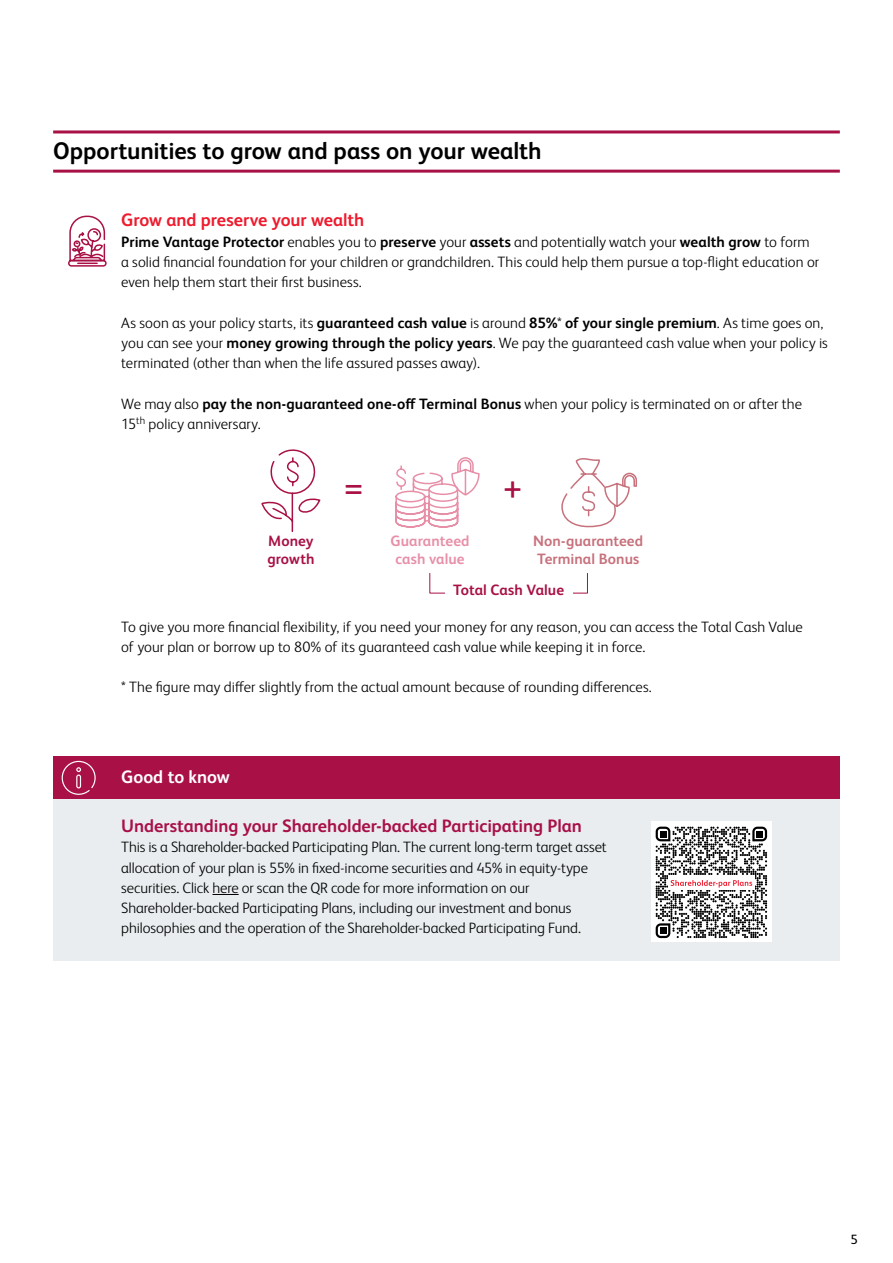
<style>
.page{position:relative;width:893px;height:1263px;background:#fff}
.page>*{position:absolute;margin:0;border:0;box-sizing:border-box;transform-origin:0 0}
.t1{font:36px "FS Albert Pro";color:#a81046}
.t2{font:700 24px "FS Albert Pro";letter-spacing:-.005em;color:#000}
.t3{font:700 18px "FS Albert Pro";letter-spacing:-.005em;color:#a81046}
.t4{font:700 18px "FS Albert Pro";letter-spacing:-.005em;color:#ed1b2d}
.t5{font:700 18px "FS Albert Pro";letter-spacing:-.005em;color:#fff}
.t6{font:300 15px/20.2px "FS Albert Pro";color:#000}
.t7{font:700 15px/18px "FS Albert Pro";letter-spacing:.005em;color:#c7717c}
.t8{font:700 15px/18px "FS Albert Pro";letter-spacing:.005em;color:#a81046}
.t9{font:700 15px/18px "FS Albert Pro";letter-spacing:.005em;color:#e88fa8;text-align:center}
.t10{font:13.5px "FS Albert Pro";color:#000}
.s1{font-weight:700}
</style>
<div class="page">
<hr style="left:53px;top:130px;width:787px;height:3px;background:#a81046">
<hr style="left:53px;top:170px;width:787px;height:3px;background:#a81046">
<svg style="left:261px;top:449px;width:60px;height:83px"></svg>
<div style="left:53px;top:756px;width:787px;height:205px;background:#e9edef"></div>
<div style="left:53px;top:756px;width:787px;height:43px;background:#a81046"></div>
<svg style="left:212px;top:894px;width:27px;height:1px"></svg>
<svg style="left:61px;top:760px;width:35px;height:35px"></svg>
<div style="left:651px;top:822px;width:120px;height:120px;background:#fff"></div>
<svg style="left:656px;top:827px;width:111px;height:111px"></svg>
<svg style="left:68px;top:215px;width:39px;height:52px"></svg>
<svg style="left:395px;top:457px;width:85px;height:71px"></svg>
<svg style="left:561px;top:458px;width:76px;height:70px"></svg>
<p class="t2" style="left:53px;top:134px;width:490px">Opportunities to grow and pass on your wealth</p>
<p class="t4" style="left:121px;top:208px;width:245px">Grow and preserve your wealth</p>
<p class="t6" style="left:121px;top:231px;width:700px"><span class="s1">Prime Vantage Protector</span> enables you to <span class="s1">preserve</span> your <span class="s1">assets</span> and potentially watch your <span class="s1">wealth grow</span> to form a solid financial foundation for your children or grandchildren. This could help them pursue a top-flight education or even help them start their first business.</p>
<p class="t6" style="left:121px;top:312px;width:708px">As soon as your policy starts, its <span class="s1">guaranteed cash value</span> is around <span class="s1">85%</span>* <span class="s1">of your single premium</span>. As time goes on, you can see your <span class="s1">money growing through the policy years</span>. We pay the guaranteed cash value when your policy is terminated (other than when the life assured passes away).</p>
<p class="t6" style="left:121px;top:393px;width:682px">We may also <span class="s1">pay the non-guaranteed one-off Terminal Bonus</span> when your policy is terminated on or after the<br>15<sup>th</sup> policy anniversary.</p>
<p class="t8" style="left:267px;top:531px;width:49px">Money growth</p>
<p class="t1" style="left:344px;top:461px;width:21px">=</p>
<p class="t1" style="left:503px;top:461px;width:21px">+</p>
<p class="t9" style="left:390px;top:531px;width:81px">Guaranteed cash value</p>
<p class="t7" style="left:533px;top:531px;width:112px">Non-guaranteed<br>Terminal Bonus</p>
<p class="t8" style="left:453px;top:580px;width:112px">Total Cash Value</p>
<p class="t6" style="left:121px;top:615px;width:683px">To give you more financial flexibility, if you need your money for any reason, you can access the Total Cash Value</p>
<p class="t6" style="left:121px;top:636px;width:526px">of your plan or borrow up to 80% of its guaranteed cash value while keeping it in force.</p>
<p class="t6" style="left:121px;top:676px;width:532px">* The figure may differ slightly from the actual amount because of rounding differences.</p>
<p class="t5" style="left:121px;top:764px;width:110px">Good to know</p>
<p class="t3" style="left:121px;top:813px;width:462px">Understanding your Shareholder-backed Participating Plan</p>
<p class="t6" style="left:121px;top:836px;width:487px">This is a Shareholder-backed Participating Plan. The current long-term target asset allocation of your plan is 55% in fixed-income securities and 45% in equity-type securities. Click here or scan the QR code for more information on our</p>
<p class="t6" style="left:121px;top:897px;width:461px">Shareholder-backed Participating Plans, including our investment and bonus philosophies and the operation of the Shareholder-backed Participating Fund.</p>
<p class="t10" style="left:850px;top:1229px;width:9px">5</p>
</div>
